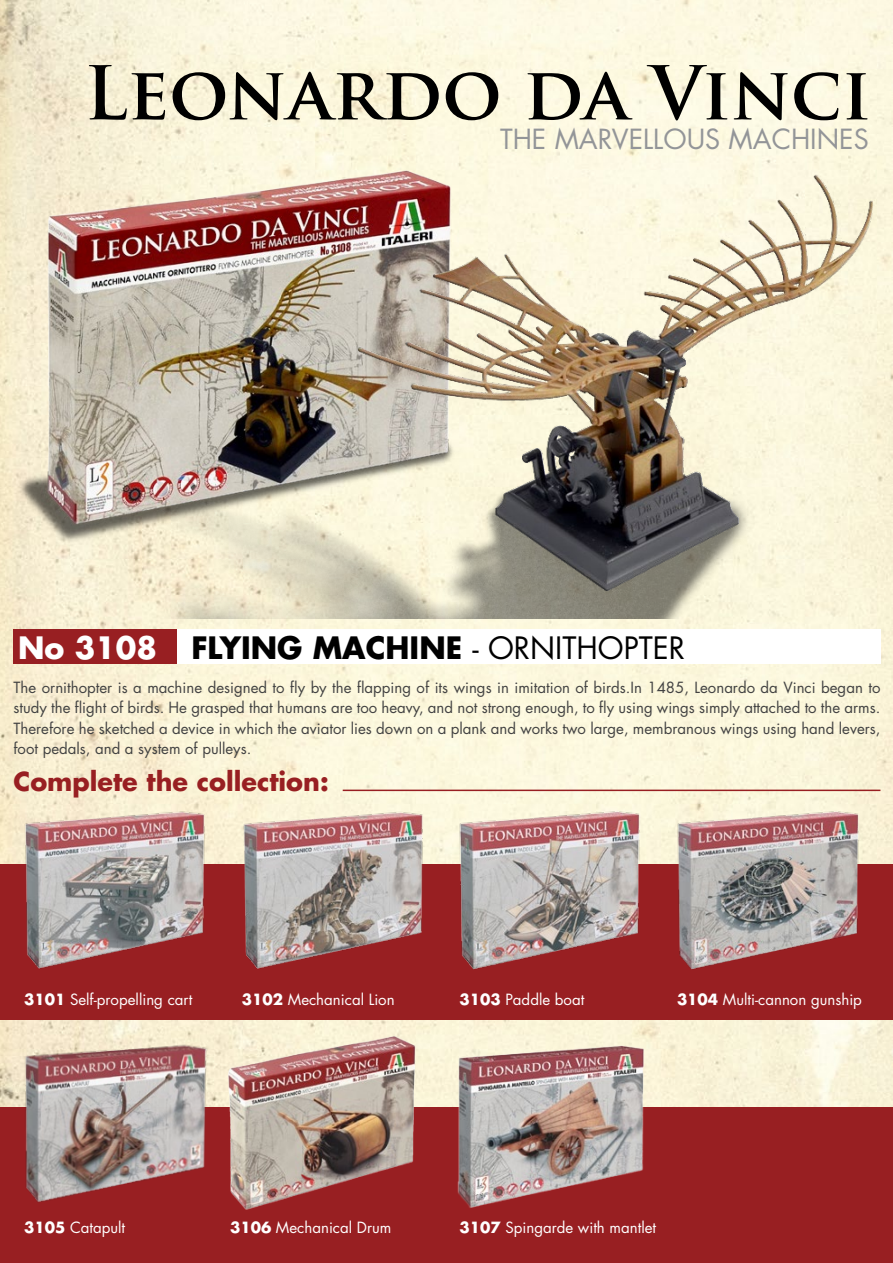
<style>
.page{position:relative;width:893px;height:1263px;background:#fff}
.page>*{position:absolute;margin:0;border:0;box-sizing:border-box;transform-origin:0 0}
.t1{font:700 72.15px "Trajan Pro";color:#000}
.t2{font:700 30px "Futura Std";color:#000}
.t3{font:700 30px "Futura Std";color:#fff}
.t4{font:27px "Futura Std";color:#939598}
.t5{font:700 25.5px "Futura Std";color:#981f22}
.t6{font:15px/20.7px "Futura Std";color:#424242;text-align:justify}
.t7{font:15px "Futura Std";color:#fff}
.s1{font-weight:400}
.s2{font-weight:700}
</style>
<div class="page">
<img style="left:0;top:0;width:893px;height:1108px">
<img style="left:0;top:144px;width:555px;height:402px">
<div style="left:0;top:864px;width:893px;height:155px;background:#981f22"></div>
<div style="left:0;top:1108px;width:893px;height:155px;background:#981f22"></div>
<div style="left:176px;top:630px;width:704px;height:34px;background:#fff"></div>
<div style="left:14px;top:630px;width:163px;height:34px;background:#981f22"></div>
<img style="left:23px;top:811px;width:183px;height:158px">
<img style="left:238px;top:811px;width:188px;height:158px">
<img style="left:459px;top:811px;width:182px;height:158px">
<img style="left:677px;top:810px;width:182px;height:159px">
<hr style="left:343px;top:790px;width:537px;height:1px;background:#981f22">
<img style="left:17px;top:1040px;width:178px;height:162px">
<img style="left:97px;top:170px;width:796px;height:448px">
<img style="left:477px;top:1026px;width:214px;height:181px">
<img style="left:195px;top:1026px;width:282px;height:184px">
<p class="t1" style="left:84px;top:48px;width:788px">Leonardo da Vinci</p>
<p class="t4" style="left:500px;top:122px;width:370px">THE MARVELLOUS MACHINES</p>
<p class="t3" style="left:18px;top:628px;width:140px">No 3108</p>
<p class="t2" style="left:191px;top:628px;width:495px">FLYING MACHINE <span class="s1">- ORNITHOPTER</span></p>
<p class="t6" style="left:14px;top:677px;width:868px">The ornithopter is a machine designed to fly by the flapping of its wings in imitation of birds.In 1485, Leonardo da Vinci began to study the flight of birds. He grasped that humans are too heavy, and not strong enough, to fly using wings simply attached to the arms.<br>Therefore he sketched a device in which the aviator lies down on a plank and works two large, membranous wings using hand levers, foot pedals, and a system of pulleys.</p>
<p class="t5" style="left:14px;top:765px;width:317px">Complete the collection:</p>
<p class="t7" style="left:24px;top:990px;width:170px"><span class="s2">3101</span> Self-propelling cart</p>
<p class="t7" style="left:242px;top:990px;width:154px"><span class="s2">3102</span> Mechanical Lion</p>
<p class="t7" style="left:459px;top:990px;width:126px"><span class="s2">3103</span> Paddle boat</p>
<p class="t7" style="left:677px;top:990px;width:186px"><span class="s2">3104</span> Multi-cannon gunship</p>
<p class="t7" style="left:24px;top:1217px;width:103px"><span class="s2">3105</span> Catapult</p>
<p class="t7" style="left:230px;top:1217px;width:163px"><span class="s2">3106</span> Mechanical Drum</p>
<p class="t7" style="left:459px;top:1217px;width:198px"><span class="s2">3107</span> Spingarde with mantlet</p>
</div>
